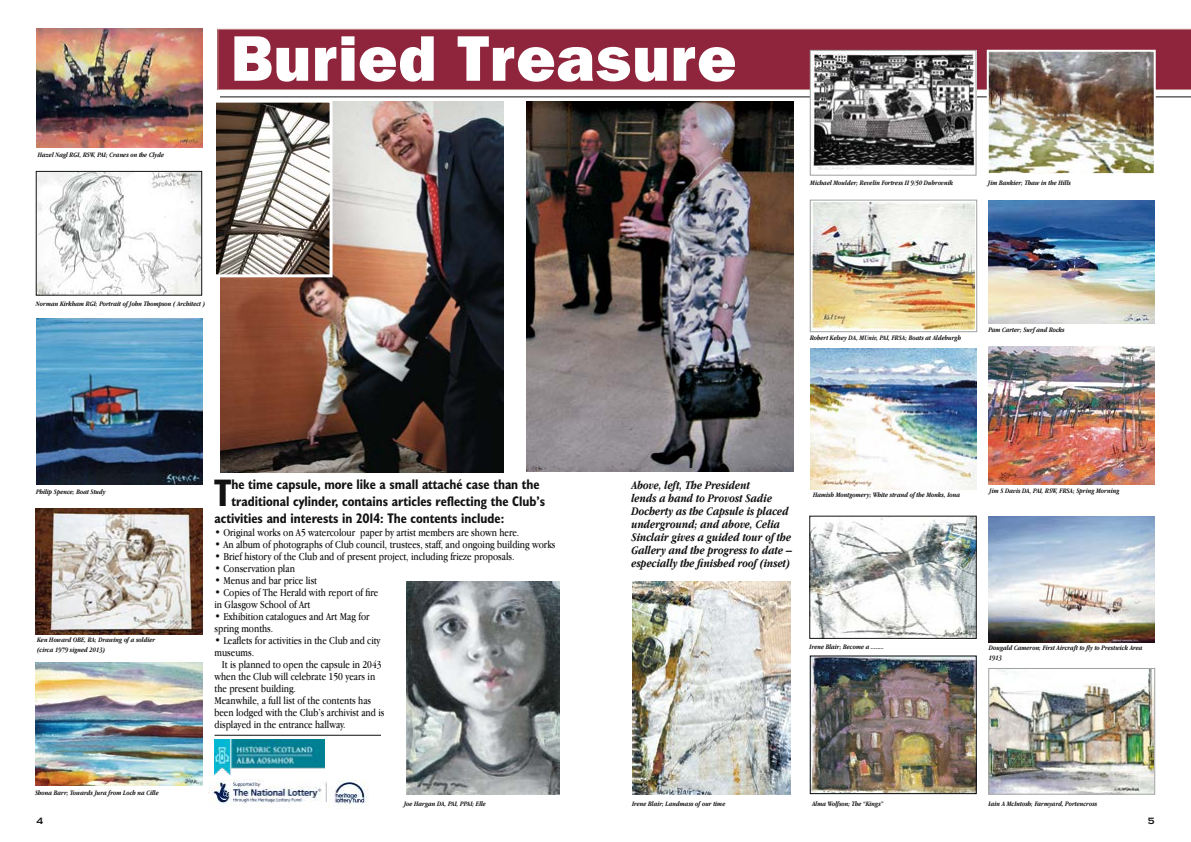
<style>
.page{position:relative;width:1191px;height:842px;background:#fff}
.page>*{position:absolute;margin:0;border:0;box-sizing:border-box;transform-origin:0 0}
.t1{font:800 64px "Franklin Gothic IT Cby BT";letter-spacing:.01em;color:#fff}
.t2{font:700 condensed 38.6px "Humanist 521 BT";color:#121212}
.t3{font:700 condensed 14px "Humanist 521 BT";color:#121212}
.t4{font:italic 700 condensed 12px/13px "Garamond IT Cby BT";color:#121212}
.t5{font:700 12px "Copperplate Gothic BT";color:#121212}
.t6{font:condensed 11px/12px "Garamond IT Cby BT";color:#121212}
.t7{font:italic 700 condensed 7px/10px "Garamond IT Cby BT";color:#121212}
</style>
<div class="page">
<div style="left:217px;top:29px;width:974px;height:61px;background:#8e253c"></div>
<hr style="left:220px;top:96px;width:971px;height:1px;background:#121212">
<img style="left:36px;top:29px;width:166px;height:118px">
<img style="left:812px;top:52px;width:162px;height:118px">
<div style="left:810px;top:50px;width:166px;height:125px;border:1px solid #9d9f9e"></div>
<img style="left:812px;top:658px;width:162px;height:134px">
<div style="left:810px;top:656px;width:166px;height:138px;border:1px solid #00050d"></div>
<img style="left:36px;top:509px;width:167px;height:125px">
<img style="left:812px;top:202px;width:163px;height:128px">
<div style="left:810px;top:200px;width:167px;height:132px;border:1px solid #9fa1a0"></div>
<img style="left:988px;top:517px;width:167px;height:125px">
<img style="left:988px;top:346px;width:166px;height:138px">
<img style="left:990px;top:670px;width:163px;height:122px">
<div style="left:988px;top:668px;width:167px;height:126px;border:1px solid #9fa1a0"></div>
<img style="left:811px;top:518px;width:163px;height:119px">
<div style="left:809px;top:516px;width:167px;height:123px;border:1px solid #121212"></div>
<img style="left:632px;top:581px;width:158px;height:213px">
<img style="left:989px;top:53px;width:163px;height:119px">
<div style="left:986px;top:50px;width:169px;height:125px;border:2px solid #fff"></div>
<img style="left:810px;top:349px;width:166px;height:140px">
<img style="left:36px;top:662px;width:166px;height:124px">
<img style="left:36px;top:319px;width:167px;height:165px">
<img style="left:38px;top:173px;width:162px;height:120px">
<div style="left:36px;top:171px;width:166px;height:124px;border:1px solid #121212"></div>
<img style="left:406px;top:581px;width:153px;height:213px">
<img style="left:988px;top:200px;width:167px;height:124px">
<img style="left:220px;top:101px;width:283px;height:371px">
<img style="left:527px;top:101px;width:266px;height:370px">
<img style="left:217px;top:104px;width:111px;height:169px">
<div style="left:213px;top:100px;width:119px;height:177px;border:3px solid #fff"></div>
<img style="left:214px;top:740px;width:110px;height:34px">
<img style="left:208px;top:779px;width:161px;height:29px">
<hr style="left:214px;top:735px;width:167px;height:1px;background:#121212">
<p class="t7" style="left:38px;top:149px;width:128px">Hazel Nagl RGI, RSW, PAI; Cranes on the Clyde</p>
<h1 class="t1" style="left:231px;top:17px;width:507px">Buried Treasure</h1>
<p class="t7" style="left:36px;top:298px;width:171px">Norman Kirkham RGI; Portrait of John Thompson ( Architect )</p>
<p class="t7" style="left:810px;top:178px;width:144px">Michael Moulder; Revelin Fortress II 9/50 Dubrovnik</p>
<p class="t7" style="left:988px;top:177px;width:84px">Jim Bankier; Thaw in the Hills</p>
<p class="t7" style="left:810px;top:333px;width:152px">Robert Kelsey DA, MUniv, PAI, FRSA; Boats at Aldeburgh</p>
<p class="t7" style="left:988px;top:325px;width:78px">Pam Carter; Surf and Rocks</p>
<p class="t7" style="left:36px;top:486px;width:71px">Philip Spence; Boat Study</p>
<p class="t7" style="left:37px;top:635px;width:120px">Ken Howard OBE, RA; Drawing of a soldier (circa 1979 signed 2013)</p>
<p class="t7" style="left:35px;top:788px;width:125px">Shona Barr; Towards Jura from Loch na Cille</p>
<h2 class="t2" style="left:214px;top:469px;width:19px">T</h2>
<h3 class="t3" style="left:231px;top:476px;width:310px">he time capsule, more like a small attaché case than the</h3>
<h3 class="t3" style="left:231px;top:493px;width:315px">traditional cylinder, contains articles reflecting the Club’s</h3>
<h3 class="t3" style="left:214px;top:509px;width:291px">activities and interests in 2014: The contents include:</h3>
<h3 class="t6" style="left:214px;top:527px;width:306px">• Original works on A5 watercolour paper by artist members are shown here.</h3>
<h3 class="t6" style="left:214px;top:539px;width:342px">• An album of photographs of Club council, trustees, staff, and ongoing building works</h3>
<h3 class="t6" style="left:214px;top:551px;width:302px">• Brief history of the Club and of present project, including frieze proposals.</h3>
<h3 class="t6" style="left:214px;top:562px;width:82px">• Conservation plan</h3>
<h3 class="t6" style="left:214px;top:574px;width:104px">• Menus and bar price list</h3>
<h3 class="t6" style="left:214px;top:586px;width:165px">• Copies of The Herald with report of fire in Glasgow School of Art</h3>
<h3 class="t6" style="left:214px;top:610px;width:156px">• Exhibition catalogues and Art Mag for spring months.</h3>
<h3 class="t6" style="left:214px;top:634px;width:168px">• Leaflets for activities in the Club and city museums.</h3>
<h3 class="t6" style="left:214px;top:658px;width:171px;text-indent:7px">It is planned to open the capsule in 2043 when the Club will celebrate 150 years in the present building.<br>Meanwhile, a full list of the contents has been lodged with the Club’s archivist and is displayed in the entrance hallway.</h3>
<p class="t7" style="left:404px;top:798px;width:83px">Joe Hargan DA, PAI, PPAI; Elle</p>
<h3 class="t4" style="left:631px;top:479px;width:162px">Above, left, The President<br>lends a hand to Provost Sadie<br>Docherty as the Capsule is placed underground; and above, Celia<br>Sinclair gives a guided tour of the<br>Gallery and the progress to date – especially the finished roof (inset)</h3>
<p class="t7" style="left:813px;top:490px;width:148px">Hamish Montgomery; White strand of the Monks, Iona</p>
<p class="t7" style="left:989px;top:486px;width:131px">Jim S Davis DA, PAI, RSW, FRSA; Spring Morning</p>
<p class="t7" style="left:809px;top:642px;width:76px">Irene Blair; Become a ........</p>
<p class="t7" style="left:989px;top:642px;width:155px">Dougald Cameron; First Aircraft to fly to Prestwick Area<br>1913</p>
<p class="t7" style="left:632px;top:798px;width:95px">Irene Blair; Landmass of our time</p>
<p class="t7" style="left:812px;top:798px;width:73px">Alma Wolfson; The “Kings”</p>
<p class="t7" style="left:988px;top:798px;width:110px">Iain A McIntosh; Farmyard, Portencross</p>
<h3 class="t5" style="left:36px;top:814px;width:9px">4</h3>
<h3 class="t5" style="left:1147px;top:814px;width:9px">5</h3>
</div>
